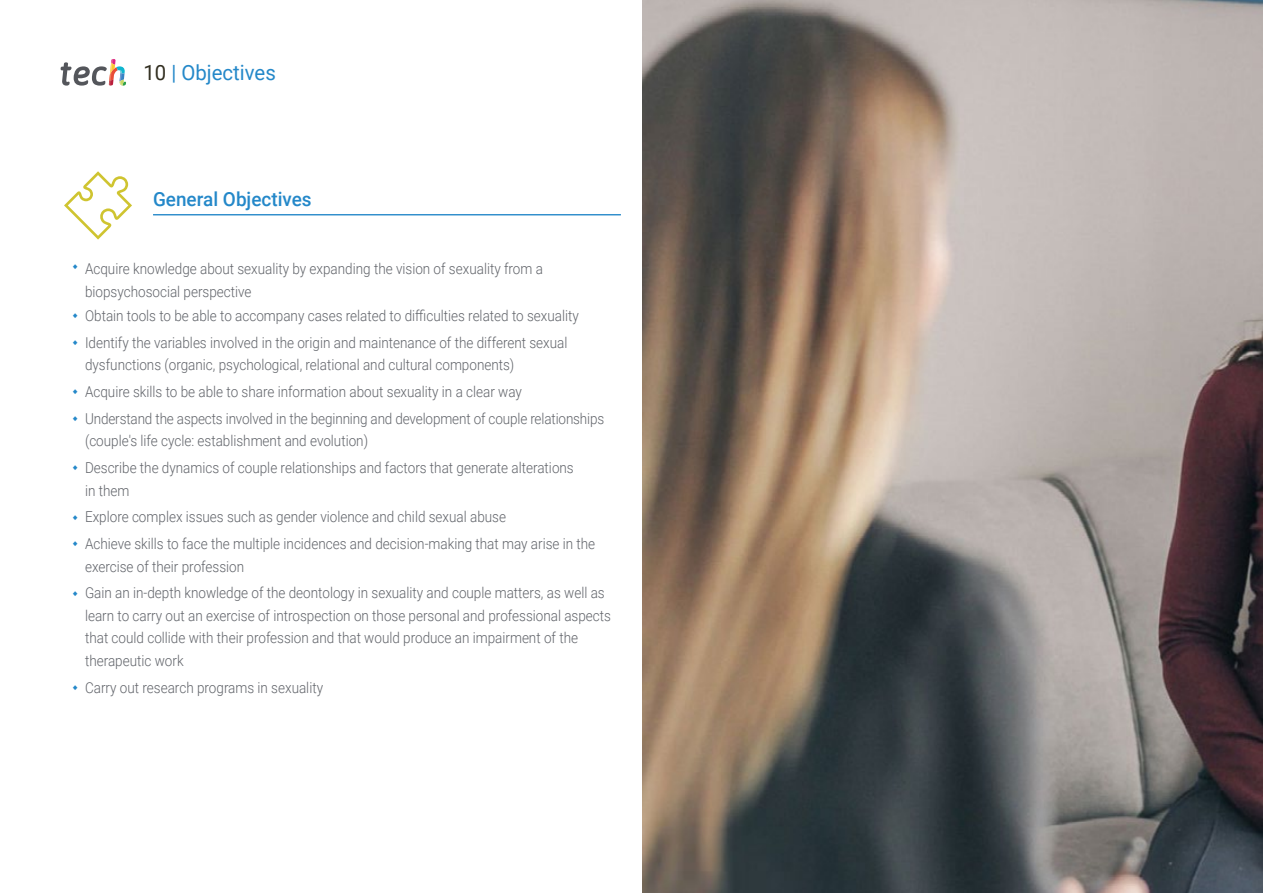
<style>
.page{position:relative;width:1263px;height:893px;background:#fff}
.page>*{position:absolute;margin:0;border:0;box-sizing:border-box;transform-origin:0 0}
.t1{font:21px "Roboto";color:#2488c9}
.t2{font:500 19.5px "Roboto";color:#2488c9}
.t3{font:300 15px/26.7px "Roboto";color:#61646a;scale:.9 1}
.s1{color:#312e20}
</style>
<div class="page">
<hr style="left:153px;top:214px;width:468px;height:1px;background:#2488c9">
<svg style="left:64px;top:171px;width:68px;height:69px"></svg>
<img style="left:642px;top:0;width:621px;height:893px">
<svg style="left:61px;top:59px;width:65px;height:27px"></svg>
<h1 class="t1" style="left:144px;top:57px;width:134px"><span class="s1">10</span> | Objectives</h1>
<h2 class="t2" style="left:153px;top:186px;width:160px">General Objectives</h2>
<p class="t3" style="left:85px;top:257px;width:510px;line-height:22.5px">Acquire knowledge about sexuality by expanding the vision of sexuality from a biopsychosocial perspective</p>
<p class="t3" style="left:85px;top:302px;width:550px">Obtain tools to be able to accompany cases related to difficulties related to sexuality<br>Identify the variables involved in the origin and maintenance of the different sexual</p>
<p class="t3" style="left:85px;top:351px;width:578px">dysfunctions (organic, psychological, relational and cultural components)<br>Acquire skills to be able to share information about sexuality in a clear way<br>Understand the aspects involved in the beginning and development of couple relationships</p>
<p class="t3" style="left:85px;top:427px;width:545px">(couple's life cycle: establishment and evolution)<br>Describe the dynamics of couple relationships and factors that generate alterations</p>
<p class="t3" style="left:85px;top:476px;width:568px">in them<br>Explore complex issues such as gender violence and child sexual abuse<br>Achieve skills to face the multiple incidences and decision-making that may arise in the</p>
<p class="t3" style="left:85px;top:552px;width:579px">exercise of their profession<br>Gain an in-depth knowledge of the deontology in sexuality and couple matters, as well as</p>
<p class="t3" style="left:85px;top:604px;width:586px;line-height:22.5px">learn to carry out an exercise of introspection on those personal and professional aspects that could collide with their profession and that would produce an impairment of the therapeutic work</p>
<p class="t3" style="left:85px;top:673px;width:266px">Carry out research programs in sexuality</p>
</div>
